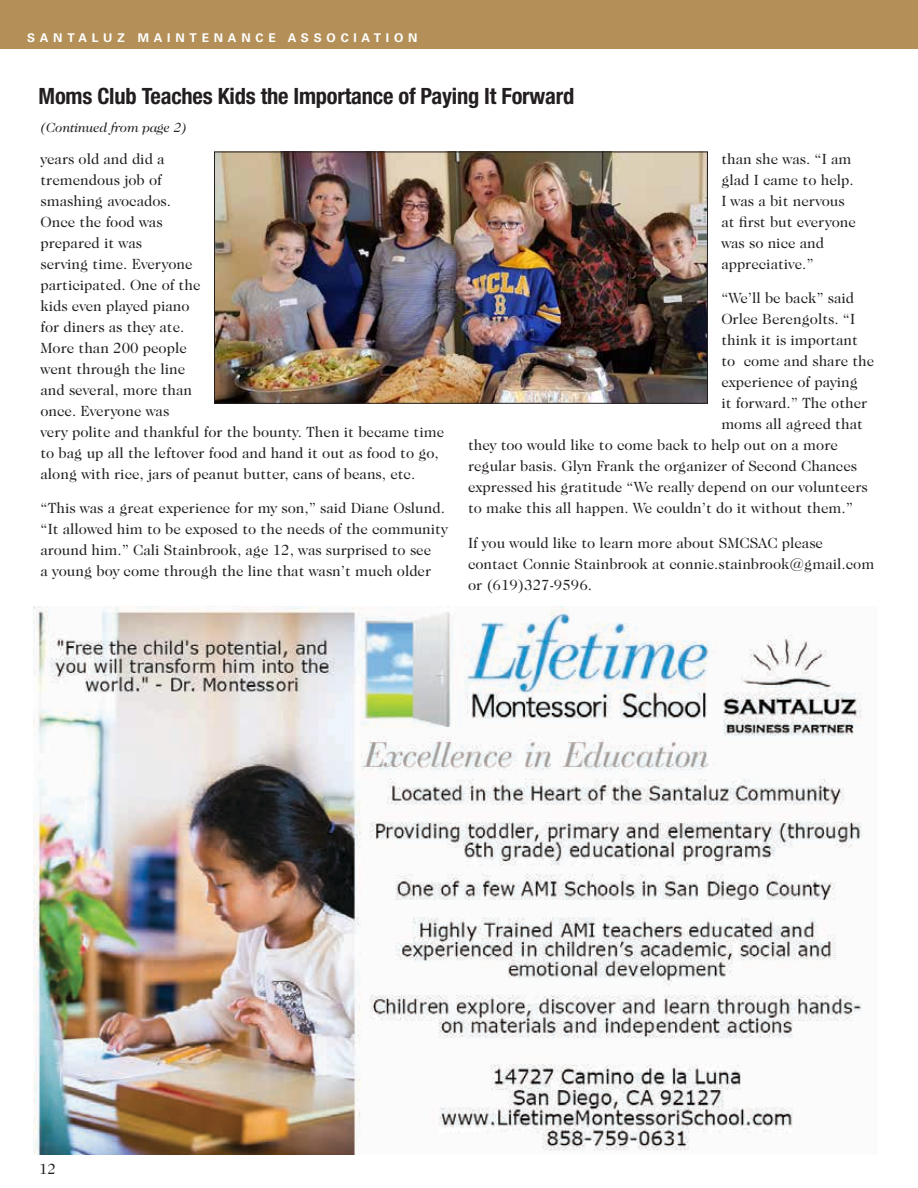
<style>
.page{position:relative;width:918px;height:1188px;background:#fff}
.page>*{position:absolute;margin:0;border:0;box-sizing:border-box;transform-origin:0 0}
.t1{font:700 condensed 22.5px "Helvetica Neue LT Std";letter-spacing:-.01em;color:#231f20}
.t2{font:15px/21px "Caslon 224 IT Cby BT";color:#231f20}
.t3{font:italic 13.5px "Caslon 224 IT Cby BT";color:#231f20}
.t4{font:700 12px "Univers LT Std";letter-spacing:.4em;color:#fff}
</style>
<div class="page">
<div style="left:0;top:0;width:918px;height:49px;background:#b49058"></div>
<img style="left:216px;top:154px;width:490px;height:248px">
<div style="left:214px;top:152px;width:494px;height:252px;border:1px solid #231f20"></div>
<img style="left:33px;top:606px;width:829px;height:548px">
<hr style="left:917px;top:117px;width:1px;height:49px;background:#b49058">
<p class="t4" style="left:27px;top:31px;width:392px">SANTALUZ MAINTENANCE ASSOCIATION</p>
<h1 class="t1" style="left:39px;top:82px;width:537px">Moms Club Teaches Kids the Importance of Paying It Forward</h1>
<p class="t3" style="left:40px;top:119px;width:148px">(Continued from page 2)</p>
<p class="t2" style="left:40px;top:148px;width:405px">years old and did a<br>tremendous job of<br>smashing avocados.<br>Once the food was<br>prepared it was<br>serving time. Everyone<br>participated. One of the<br>kids even played piano<br>for diners as they ate.<br>More than 200 people<br>went through the line<br>and several, more than<br>once. Everyone was<br>very polite and thankful for the bounty. Then it became time to bag up all the leftover food and hand it out as food to go, along with rice, jars of peanut butter, cans of beans, etc.</p>
<p class="t2" style="left:40px;top:497px;width:409px">“This was a great experience for my son,” said Diane Oslund. “It allowed him to be exposed to the needs of the community around him.” Cali Stainbrook, age 12, was surprised to see<br>a young boy come through the line that wasn’t much older</p>
<p class="t2" style="left:721px;top:148px;width:136px">than she was. “I am glad I came to help.<br>I was a bit nervous at first but everyone was so nice and appreciative.”</p>
<p class="t2" style="left:721px;top:287px;width:134px">“We’ll be back” said</p>
<p class="t2" style="left:721px;top:308px;width:135px">Orlee Berengolts. “I</p>
<p class="t2" style="left:721px;top:329px;width:138px">think it is important</p>
<p class="t2" style="left:721px;top:350px;width:155px">to come and share the</p>
<p class="t2" style="left:721px;top:371px;width:138px">experience of paying</p>
<p class="t2" style="left:721px;top:392px;width:147px">it forward.” The other</p>
<p class="t2" style="left:721px;top:413px;width:143px">moms all agreed that</p>
<p class="t2" style="left:468px;top:434px;width:371px">they too would like to come back to help out on a more</p>
<p class="t2" style="left:468px;top:455px;width:391px">regular basis. Glyn Frank the organizer of Second Chances</p>
<p class="t2" style="left:468px;top:476px;width:401px">expressed his gratitude “We really depend on our volunteers</p>
<p class="t2" style="left:468px;top:497px;width:386px">to make this all happen. We couldn’t do it without them.”</p>
<p class="t2" style="left:468px;top:532px;width:408px">If you would like to learn more about SMCSAC please contact Connie Stainbrook at connie.stainbrook@gmail.com or (619)327-9596.</p>
<p class="t2" style="left:39px;top:1158px;width:18px">12</p>
</div>
